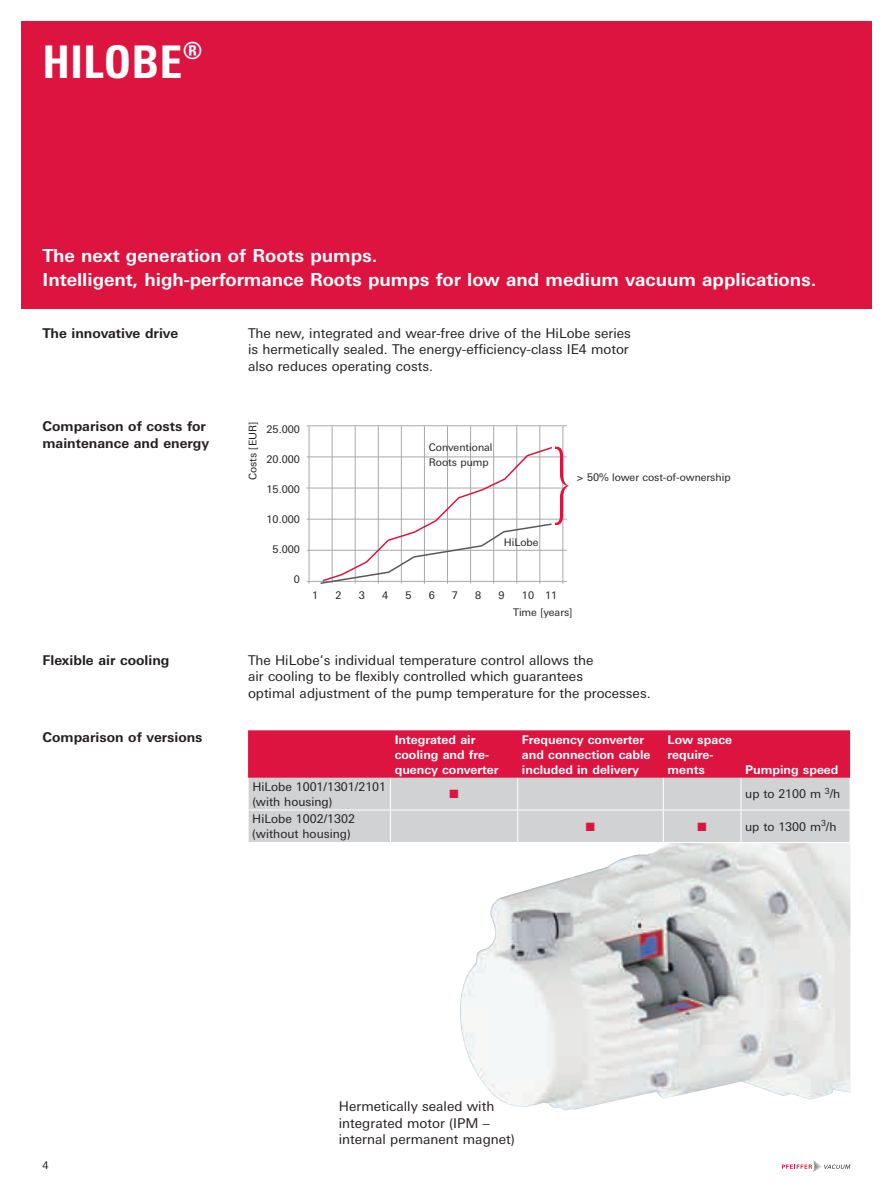
<style>
.page{position:relative;width:893px;height:1191px;background:#fff}
.page>*{position:absolute;margin:0;border:0;box-sizing:border-box;transform-origin:0 0}
.t1{font:700 condensed 45px "Univers";letter-spacing:.01em;color:#fff}
.t2{font:700 18px/24px "Univers Next W1 G";color:#fff}
.t3{font:13.5px/16.5px "Univers Next W1 G";color:#231f20}
.t4{font:700 13.5px/16.5px "Univers Next W1 G";color:#231f20}
.t5{font:700 12px/15px "Univers Next W1 G";color:#fff}
.t6{font:12px/15px "Univers Next W1 G";color:#231f20}
.t7{font:12px "Zapf Dingbats ITC";color:#dd1440}
.t8{font:10.5px/15px "Univers Next W1 G";color:#231f20}
</style>
<div class="page">
<svg style="left:782px;top:1160px;width:68px;height:12px"></svg>
<div style="left:21px;top:21px;width:851px;height:287px;background:#dd1440"></div>
<img style="left:460px;top:843px;width:390px;height:267px">
<hr style="left:307px;top:425px;width:260px;height:1px;background:#a8a9ad">
<hr style="left:307px;top:456px;width:260px;height:1px;background:#a8a9ad">
<hr style="left:307px;top:487px;width:260px;height:1px;background:#a8a9ad">
<hr style="left:307px;top:519px;width:260px;height:1px;background:#a8a9ad">
<hr style="left:307px;top:550px;width:260px;height:1px;background:#a8a9ad">
<hr style="left:307px;top:581px;width:260px;height:1px;background:#a8a9ad">
<hr style="left:309px;top:426px;width:1px;height:157px;background:#a8a9ad">
<hr style="left:332px;top:426px;width:1px;height:157px;background:#a8a9ad">
<hr style="left:355px;top:426px;width:1px;height:157px;background:#a8a9ad">
<hr style="left:378px;top:426px;width:1px;height:157px;background:#a8a9ad">
<hr style="left:401px;top:426px;width:1px;height:157px;background:#a8a9ad">
<hr style="left:424px;top:426px;width:1px;height:157px;background:#a8a9ad">
<hr style="left:447px;top:426px;width:1px;height:157px;background:#a8a9ad">
<hr style="left:563px;top:426px;width:1px;height:157px;background:#a8a9ad">
<hr style="left:540px;top:426px;width:1px;height:157px;background:#a8a9ad">
<hr style="left:516px;top:426px;width:1px;height:157px;background:#a8a9ad">
<hr style="left:493px;top:426px;width:1px;height:157px;background:#a8a9ad">
<hr style="left:470px;top:426px;width:1px;height:157px;background:#a8a9ad">
<svg style="left:319px;top:446px;width:250px;height:138px"></svg>
<svg style="left:248px;top:730px;width:602px;height:112px;background:#d68094"></svg>
<hr style="left:248px;top:778px;width:1px;height:31px;background:#fff">
<hr style="left:390px;top:778px;width:1px;height:31px;background:#fff">
<hr style="left:517px;top:778px;width:1px;height:31px;background:#fff">
<hr style="left:663px;top:778px;width:1px;height:31px;background:#fff">
<hr style="left:741px;top:778px;width:1px;height:31px;background:#fff">
<hr style="left:248px;top:809px;width:142px;height:1px;background:#fff">
<hr style="left:248px;top:810px;width:1px;height:32px;background:#fff">
<hr style="left:390px;top:809px;width:128px;height:1px;background:#fff">
<hr style="left:390px;top:810px;width:1px;height:32px;background:#fff">
<hr style="left:518px;top:809px;width:145px;height:1px;background:#fff">
<hr style="left:517px;top:810px;width:1px;height:32px;background:#fff">
<hr style="left:663px;top:809px;width:78px;height:1px;background:#fff">
<hr style="left:663px;top:810px;width:1px;height:32px;background:#fff">
<hr style="left:741px;top:809px;width:109px;height:1px;background:#fff">
<hr style="left:741px;top:810px;width:1px;height:32px;background:#fff">
<h1 class="t1" style="left:43px;top:35px;width:161px">HILOBE<sup>®</sup></h1>
<h2 class="t2" style="left:43px;top:244px;width:775px">The next generation of Roots pumps.<br>Intelligent, high-performance Roots pumps for low and medium vacuum applications.</h2>
<p class="t4" style="left:43px;top:325px;width:137px">The innovative drive</p>
<p class="t3" style="left:248px;top:325px;width:384px">The new, integrated and wear-free drive of the HiLobe series is hermetically sealed. The energy-efficiency-class IE4 motor also reduces operating costs.</p>
<p class="t4" style="left:43px;top:418px;width:168px">Comparison of costs for maintenance and energy</p>
<p class="t8" style="left:245px;top:480px;width:60px;rotate:-90deg">Costs [EUR]</p>
<p class="t8" style="left:266px;top:422px;width:35px">25.000</p>
<p class="t8" style="left:266px;top:452px;width:35px">20.000</p>
<p class="t8" style="left:266px;top:482px;width:35px">15.000</p>
<p class="t8" style="left:266px;top:512px;width:35px">10.000</p>
<p class="t8" style="left:273px;top:542px;width:29px">5.000</p>
<p class="t8" style="left:294px;top:572px;width:8px">0</p>
<p class="t8" style="left:429px;top:439px;width:65px">Conventional<br>Roots pump</p>
<p class="t8" style="left:577px;top:469px;width:156px">&gt; 50% lower cost-of-ownership</p>
<p class="t8" style="left:504px;top:535px;width:36px">HiLobe</p>
<p class="t8" style="left:312px;top:588px;width:8px">1</p>
<p class="t8" style="left:335px;top:588px;width:8px">2</p>
<p class="t8" style="left:359px;top:588px;width:8px">3</p>
<p class="t8" style="left:382px;top:588px;width:8px">4</p>
<p class="t8" style="left:405px;top:588px;width:8px">5</p>
<p class="t8" style="left:429px;top:588px;width:8px">6</p>
<p class="t8" style="left:452px;top:588px;width:8px">7</p>
<p class="t8" style="left:475px;top:588px;width:8px">8</p>
<p class="t8" style="left:499px;top:588px;width:8px">9</p>
<p class="t8" style="left:522px;top:588px;width:37px">10 11</p>
<p class="t8" style="left:513px;top:605px;width:61px">Time [years]</p>
<p class="t4" style="left:43px;top:651px;width:128px">Flexible air cooling</p>
<p class="t3" style="left:248px;top:651px;width:404px">The HiLobe’s individual temperature control allows the<br>air cooling to be flexibly controlled which guarantees<br>optimal adjustment of the pump temperature for the processes.</p>
<p class="t4" style="left:43px;top:728px;width:162px">Comparison of versions</p>
<p class="t5" style="left:395px;top:731px;width:105px">Integrated air cooling and fre&shy;quency converter</p>
<p class="t5" style="left:522px;top:731px;width:130px">Frequency converter and connection cable included in delivery</p>
<p class="t5" style="left:668px;top:731px;width:66px">Low space require&shy;ments</p>
<p class="t5" style="left:745px;top:761px;width:95px">Pumping speed</p>
<p class="t6" style="left:252px;top:779px;width:135px">HiLobe 1001/1301/2101 (with housing)</p>
<p class="t7" style="left:449px;top:788px;width:10px">■</p>
<p class="t6" style="left:745px;top:786px;width:97px">up to 2100 m <sup>3</sup>/h</p>
<p class="t6" style="left:252px;top:811px;width:104px">HiLobe 1002/1302 (without housing)</p>
<p class="t7" style="left:586px;top:821px;width:10px">■</p>
<p class="t7" style="left:698px;top:821px;width:10px">■</p>
<p class="t6" style="left:745px;top:819px;width:93px">up to 1300 m<sup>3</sup>/h</p>
<p class="t8" style="left:43px;top:1157px;width:8px">4</p>
<p class="t3" style="left:339px;top:1098px;width:178px">Hermetically sealed with integrated motor (IPM – internal permanent magnet)</p>
</div>
